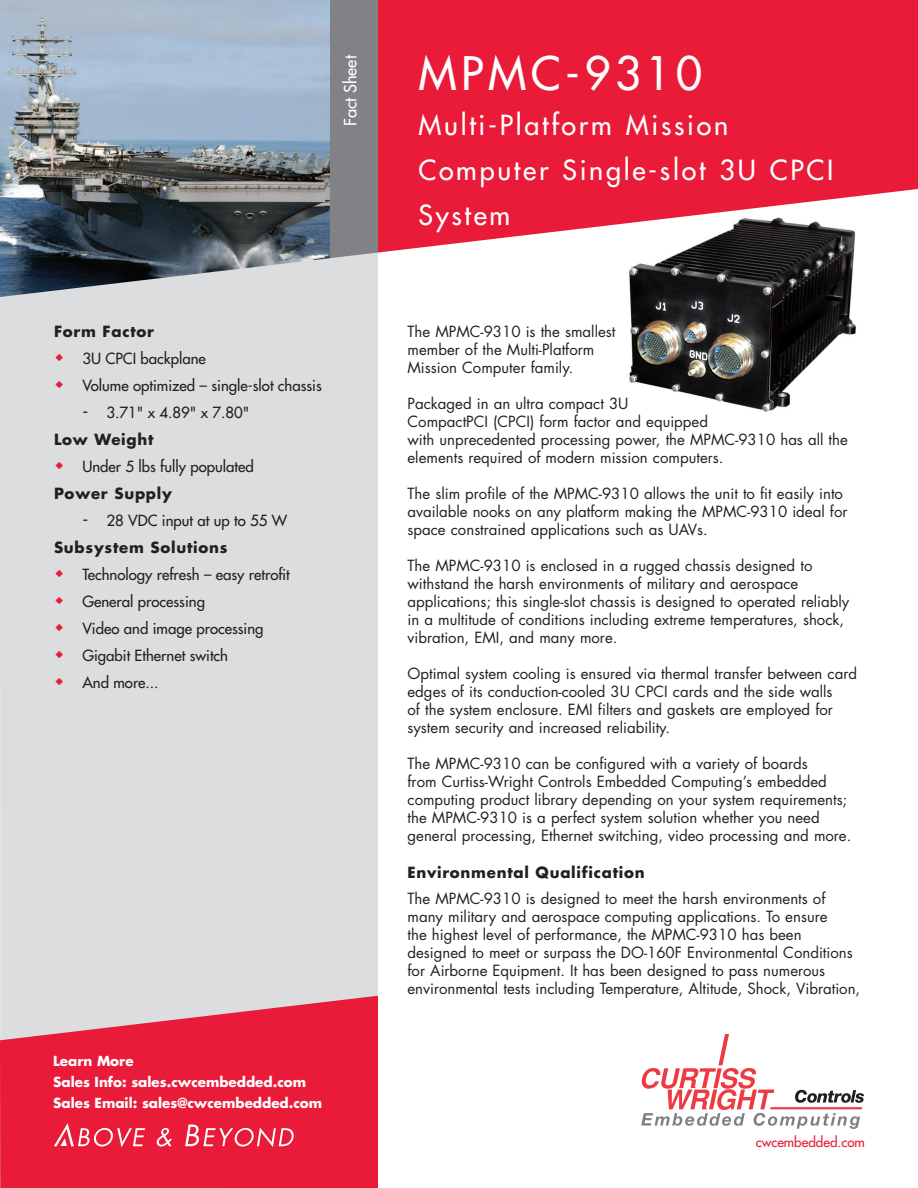
<style>
.page{position:relative;width:918px;height:1188px;background:#fff}
.page>*{position:absolute;margin:0;border:0;box-sizing:border-box;transform-origin:0 0}
.Doc_Title{font:500 45px "Futura Std";letter-spacing:.1em;color:#fff}
.Doc_Sub-Title{font:500 27px/45px "Futura Std";letter-spacing:.1em;color:#fff}
.t1{font:500 16.5px "Futura Std";color:#fff}
._2nd___Subsequent_Pa{font:15px/18px "Futura Std";color:#231f20}
._1st_Paragraph_Body{font:15px/18px "Futura Std";color:#231f20}
.Bullet{font:500 15px "Futura Std";color:#231f20}
.Headlines{font:700 15px "Futura Std";letter-spacing:.05em;color:#231f20}
.Sub-Bullet_1{font:500 15px "Futura Std";color:#231f20}
.t2{font:700 13.5px "Futura Std";color:#fff}
.t3{font:500 13.5px "Futura Std";color:#e91b38}
.s1{font-size:18px}
</style>
<div class="page">
<div style="left:0;top:0;width:378px;height:1188px;background:#dcdddf"></div>
<div style="left:378px;top:0;width:540px;height:253px;background:#e91b38"></div>
<svg style="left:0;top:996px;width:378px;height:192px;background:#e7334c"></svg>
<svg style="left:641px;top:1034px;width:223px;height:95px"></svg>
<svg style="left:54px;top:1123px;width:91px;height:24px;background:#ed4c63"></svg>
<svg style="left:156px;top:1128px;width:16px;height:19px"></svg>
<svg style="left:185px;top:1125px;width:109px;height:22px;background:#ee5167"></svg>
<div style="left:330px;top:0;width:48px;height:258px;background:#808285"></div>
<img style="left:0;top:0;width:330px;height:297px">
<img style="left:627px;top:214px;width:237px;height:198px">
<p class="t1" style="left:340px;top:126px;width:72px;rotate:-90deg">Fact Sheet</p>
<p class="Doc_Title" style="left:418px;top:45px;width:285px">MPMC-9310</p>
<p class="Doc_Sub-Title" style="left:418px;top:103px;width:416px">Multi-Platform Mission<br>Computer Single-slot 3U CPCI<br>System</p>
<p class="Headlines" style="left:54px;top:321px;width:102px">Form Factor</p>
<p class="Bullet" style="left:82px;top:349px;width:125px">3U CPCI backplane</p>
<p class="Bullet" style="left:82px;top:376px;width:241px">Volume optimized – single-slot chassis</p>
<p class="Sub-Bullet_1" style="left:82px;top:403px;width:168px"><span class="s1">-</span> 3.71" x 4.89" x 7.80"</p>
<p class="Headlines" style="left:54px;top:429px;width:101px">Low Weight</p>
<p class="Bullet" style="left:82px;top:457px;width:173px">Under 5 lbs fully populated</p>
<p class="Headlines" style="left:54px;top:483px;width:120px">Power Supply</p>
<p class="Sub-Bullet_1" style="left:82px;top:511px;width:206px"><span class="s1">-</span> 28 VDC input at up to 55 W</p>
<p class="Headlines" style="left:54px;top:537px;width:175px">Subsystem Solutions</p>
<p class="Bullet" style="left:82px;top:565px;width:209px">Technology refresh – easy retrofit</p>
<p class="Bullet" style="left:82px;top:592px;width:124px">General processing</p>
<p class="Bullet" style="left:82px;top:619px;width:183px">Video and image processing</p>
<p class="Bullet" style="left:82px;top:646px;width:147px">Gigabit Ethernet switch</p>
<p class="Bullet" style="left:82px;top:673px;width:78px">And more...</p>
<p class="t2" style="left:53px;top:1052px;width:82px">Learn More</p>
<p class="t2" style="left:53px;top:1073px;width:254px">Sales Info: sales.cwcembedded.com</p>
<p class="t2" style="left:53px;top:1094px;width:270px">Sales Email: sales@cwcembedded.com</p>
<p class="_2nd___Subsequent_Pa" style="left:408px;top:322px;width:209px">The MPMC-9310 is the smallest member of the Multi-Platform<br>Mission Computer family.</p>
<p class="_2nd___Subsequent_Pa" style="left:408px;top:394px;width:442px">Packaged in an ultra compact 3U<br>CompactPCI (CPCI) form factor and equipped<br>with unprecedented processing power, the MPMC-9310 has all the elements required of modern mission computers.</p>
<p class="_2nd___Subsequent_Pa" style="left:408px;top:484px;width:441px">The slim profile of the MPMC-9310 allows the unit to fit easily into available nooks on any platform making the MPMC-9310 ideal for space constrained applications such as UAVs.</p>
<p class="_2nd___Subsequent_Pa" style="left:408px;top:556px;width:443px">The MPMC-9310 is enclosed in a rugged chassis designed to withstand the harsh environments of military and aerospace applications; this single-slot chassis is designed to operated reliably in a multitude of conditions including extreme temperatures, shock, vibration, EMI, and many more.</p>
<p class="_2nd___Subsequent_Pa" style="left:408px;top:664px;width:451px">Optimal system cooling is ensured via thermal transfer between card edges of its conduction-cooled 3U CPCI cards and the side walls<br>of the system enclosure. EMI filters and gaskets are employed for system security and increased reliability.</p>
<p class="_2nd___Subsequent_Pa" style="left:408px;top:754px;width:445px">The MPMC-9310 can be configured with a variety of boards<br>from Curtiss-Wright Controls Embedded Computing’s embedded computing product library depending on your system requirements; the MPMC-9310 is a perfect system solution whether you need general processing, Ethernet switching, video processing and more.</p>
<p class="Headlines" style="left:408px;top:863px;width:239px">Environmental Qualification</p>
<p class="_1st_Paragraph_Body" style="left:408px;top:890px;width:454px">The MPMC-9310 is designed to meet the harsh environments of many military and aerospace computing applications. To ensure<br>the highest level of performance, the MPMC-9310 has been designed to meet or surpass the DO-160F Environmental Conditions for Airborne Equipment. It has been designed to pass numerous environmental tests including Temperature, Altitude, Shock, Vibration,</p>
<p class="t3" style="left:756px;top:1134px;width:111px">cwcembedded.com</p>
</div>
